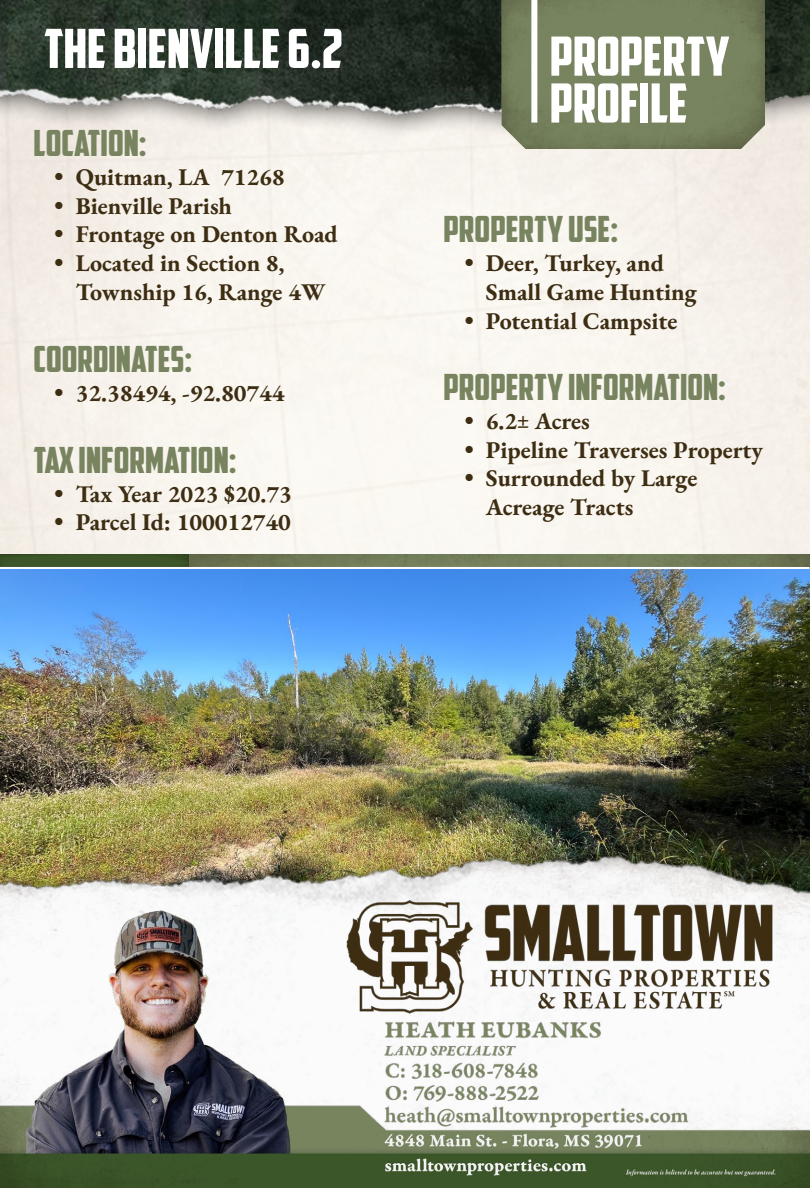
<style>
.page{position:relative;width:810px;height:1188px;background:#fff}
.page>*{position:absolute;margin:0;border:0;box-sizing:border-box;transform-origin:0 0}
.t1{font:54px/46.8px "American Captain";color:#fff}
.t2{font:36px "American Captain";color:#77845f}
.t3{font:24px/28.8px "EB Garamond";color:#3d2d12}
</style>
<div class="page">
<img style="left:0;top:169px;width:810px;height:386px">
<img style="left:0;top:0;width:810px;height:169px">
<img style="left:502px;top:0;width:263px;height:149px">
<div style="left:531px;top:0;width:6px;height:123px;background:#fff"></div>
<img style="left:0;top:569px;width:810px;height:236px">
<img style="left:189px;top:555px;width:621px;height:12px">
<div style="left:0;top:555px;width:189px;height:13px;background:#3c5629"></div>
<hr style="left:0;top:567px;width:810px;height:2px;background:#fff">
<div style="left:0;top:844px;width:810px;height:344px;background:#3b5629"></div>
<img style="left:0;top:805px;width:810px;height:376px">
<h1 class="t1" style="left:44px;top:25px;width:301px">THE BIENVILLE 6.2</h1>
<h1 class="t1" style="left:550px;top:33px;width:181px">PROPERTY<br>PROFILE</h1>
<h2 class="t2" style="left:33px;top:121px;width:115px">LOCATION:</h2>
<p class="t3" style="left:55px;top:162px;width:231px">• Quitman, LA 71268</p>
<p class="t3" style="left:55px;top:191px;width:179px">• Bienville Parish</p>
<p class="t3" style="left:55px;top:220px;width:285px">• Frontage on Denton Road</p>
<p class="t3" style="left:76px;top:249px;width:251px;text-indent:-21px">• Located in Section 8,<br>Township 16, Range 4W</p>
<h2 class="t2" style="left:33px;top:337px;width:160px">COORDINATES:</h2>
<p class="t3" style="left:55px;top:378px;width:231px">• 32.38494, -92.80744</p>
<h2 class="t2" style="left:444px;top:208px;width:176px">PROPERTY USE:</h2>
<p class="t3" style="left:486px;top:249px;width:212px;text-indent:-21px">• Deer, Turkey, and<br>Small Game Hunting</p>
<p class="t3" style="left:465px;top:306px;width:214px">• Potential Campsite</p>
<h2 class="t2" style="left:444px;top:365px;width:284px">PROPERTY INFORMATION:</h2>
<p class="t3" style="left:465px;top:406px;width:127px">• 6.2± Acres</p>
<p class="t3" style="left:465px;top:435px;width:300px">• Pipeline Traverses Property</p>
<p class="t3" style="left:486px;top:464px;width:213px;text-indent:-21px">• Surrounded by Large<br>Acreage Tracts</p>
<h2 class="t2" style="left:33px;top:438px;width:205px">TAX INFORMATION:</h2>
<p class="t3" style="left:55px;top:479px;width:239px">• Tax Year 2023 $20.73</p>
<p class="t3" style="left:55px;top:508px;width:238px">• Parcel Id: 100012740</p>
</div>
